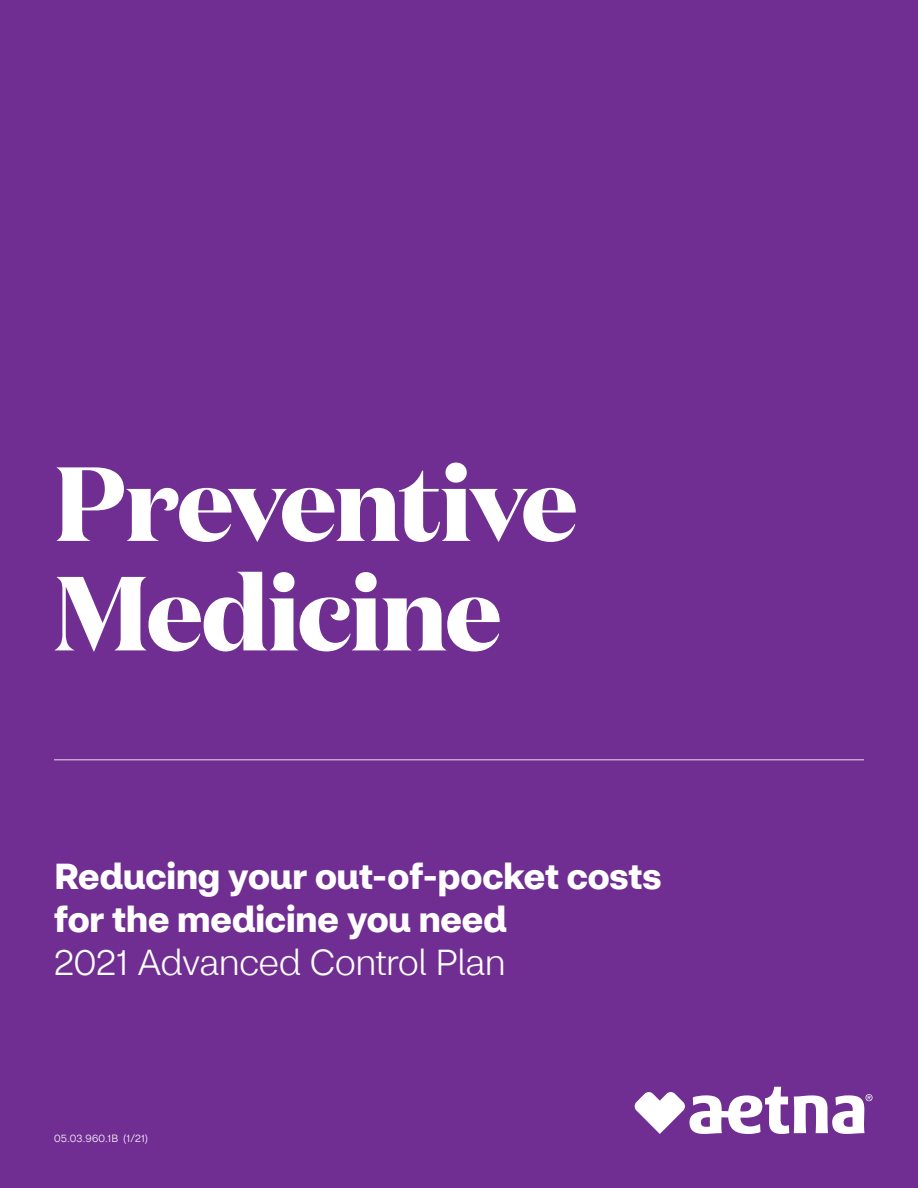
<style>
.page{position:relative;width:918px;height:1188px;background:#702d92}
.page>*{position:absolute;margin:0;border:0;box-sizing:border-box;transform-origin:0 0}
.t1{font:700 105px/109.5px "Domaine Display";letter-spacing:-.02em;color:#fff}
.t2{font:700 36px/43.2px "CVS Health Sans";color:#fff}
.t3{font:300 36px "CVS Health Sans";letter-spacing:-.015em;color:#fff}
.t4{font:300 10.5px "CVS Health Sans";letter-spacing:.02em;color:#fff}
</style>
<div class="page">
<hr style="left:54px;top:759px;width:810px;height:1px;background:#c7a2cb">
<svg style="left:634px;top:1087px;width:239px;height:47px"></svg>
<h1 class="t1" style="left:54px;top:444px;width:525px">Preventive<br>Medicine</h1>
<p class="t2" style="left:54px;top:855px;width:609px">Reducing your out-of-pocket costs for the medicine you need</p>
<p class="t3" style="left:54px;top:941px;width:453px">2021 Advanced Control Plan</p>
<p class="t4" style="left:54px;top:1132px;width:96px">05.03.960.1B (1/21)</p>
</div>
